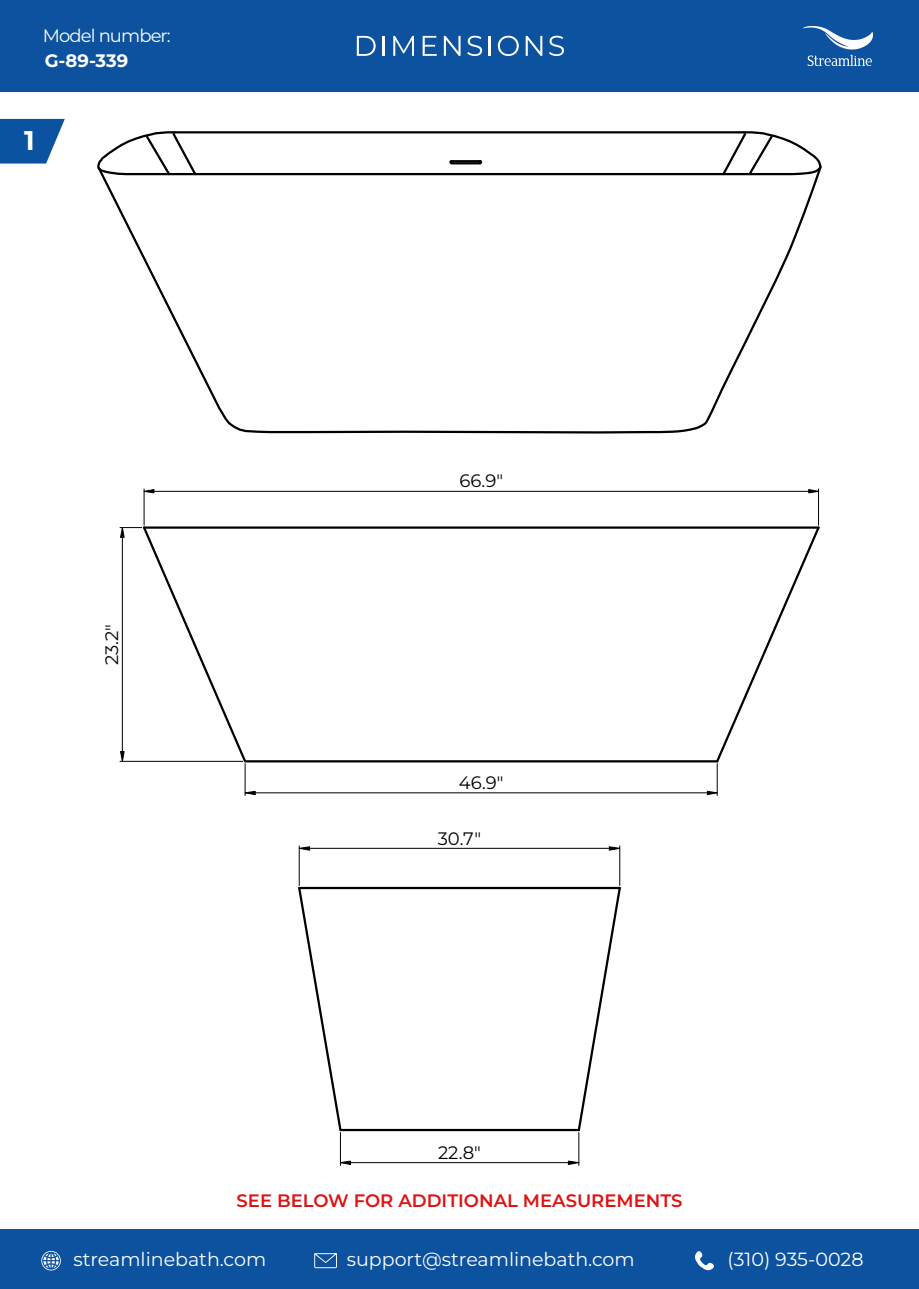
<style>
.page{position:relative;width:919px;height:1289px;background:#fff}
.page>*{position:absolute;margin:0;border:0;box-sizing:border-box;transform-origin:0 0}
.t1{font:100 27px "Montserrat";color:#fff}
.t2{font:19.05px "Montserrat";color:#fff}
.t3{font:100 18px "Montserrat";color:#dd1414}
.t4{font:100 18px "Montserrat";color:#000}
.t5{font:18px "Montserrat";letter-spacing:-.05em;color:#fff}
.t6{font:100 18px "Montserrat";color:#fff}
</style>
<div class="page">
<div style="left:0;top:0;width:918px;height:92px;background:#0d529f"></div>
<div style="left:0;top:1229px;width:918px;height:59px;background:#0d529f"></div>
<svg style="left:695px;top:1251px;width:19px;height:20px"></svg>
<svg style="left:314px;top:1253px;width:23px;height:15px"></svg>
<svg style="left:41px;top:1250px;width:20px;height:20px"></svg>
<svg style="left:357px;top:36px;width:18px;height:20px"></svg>
<hr style="left:382px;top:36px;width:2px;height:20px;background:#fff">
<svg style="left:393px;top:36px;width:21px;height:20px"></svg>
<svg style="left:422px;top:36px;width:14px;height:20px"></svg>
<svg style="left:444px;top:36px;width:16px;height:20px"></svg>
<svg style="left:467px;top:36px;width:15px;height:20px"></svg>
<hr style="left:489px;top:36px;width:2px;height:20px;background:#fff">
<svg style="left:498px;top:36px;width:20px;height:20px"></svg>
<svg style="left:525px;top:36px;width:17px;height:20px"></svg>
<svg style="left:549px;top:36px;width:15px;height:20px"></svg>
<img style="left:803px;top:27px;width:69px;height:38px">
<svg style="left:0;top:119px;width:65px;height:44px;background:#2e6bad"></svg>
<svg style="left:102px;top:177px;width:717px;height:257px"></svg>
<svg style="left:97px;top:131px;width:725px;height:46px"></svg>
<svg style="left:141px;top:524px;width:573px;height:239px"></svg>
<hr style="left:818px;top:489px;width:1px;height:36px;background:#000">
<hr style="left:144px;top:489px;width:1px;height:36px;background:#000">
<hr style="left:154px;top:491px;width:654px;height:1px;background:#000">
<svg style="left:807px;top:489px;width:11px;height:4px"></svg>
<svg style="left:143px;top:489px;width:12px;height:4px"></svg>
<hr style="left:120px;top:761px;width:123px;height:1px;background:#000">
<hr style="left:122px;top:537px;width:1px;height:214px;background:#000">
<svg style="left:120px;top:527px;width:22px;height:11px"></svg>
<svg style="left:120px;top:750px;width:5px;height:12px"></svg>
<svg style="left:714px;top:525px;width:106px;height:239px"></svg>
<hr style="left:716px;top:763px;width:1px;height:32px;background:#000">
<hr style="left:245px;top:763px;width:1px;height:32px;background:#000">
<hr style="left:255px;top:792px;width:452px;height:1px;background:#000">
<svg style="left:706px;top:790px;width:11px;height:5px"></svg>
<svg style="left:244px;top:790px;width:12px;height:5px"></svg>
<svg style="left:298px;top:885px;width:278px;height:247px"></svg>
<hr style="left:578px;top:1132px;width:1px;height:33px;background:#000">
<hr style="left:340px;top:1132px;width:1px;height:33px;background:#000">
<hr style="left:350px;top:1162px;width:218px;height:1px;background:#000">
<svg style="left:567px;top:1160px;width:12px;height:5px"></svg>
<svg style="left:339px;top:1160px;width:12px;height:5px"></svg>
<svg style="left:576px;top:885px;width:45px;height:247px"></svg>
<hr style="left:619px;top:846px;width:1px;height:39px;background:#000">
<hr style="left:299px;top:846px;width:1px;height:39px;background:#000">
<hr style="left:309px;top:848px;width:300px;height:1px;background:#000">
<svg style="left:608px;top:846px;width:12px;height:5px"></svg>
<svg style="left:298px;top:846px;width:12px;height:5px"></svg>
<p class="t5" style="left:43px;top:23px;width:129px">Model number:</p>
<p class="t6" style="left:45px;top:48px;width:85px">G-89-339</p>
<h1 class="t1" style="left:24px;top:123px;width:12px">1</h1>
<p class="t4" style="left:100px;top:665px;width:43px;rotate:-90deg">23.2″</p>
<p class="t4" style="left:459px;top:469px;width:45px">66.9″</p>
<p class="t4" style="left:459px;top:770px;width:46px">46.9″</p>
<p class="t4" style="left:438px;top:826px;width:45px">30.7″</p>
<p class="t4" style="left:438px;top:1140px;width:44px">22.8″</p>
<p class="t3" style="left:236px;top:1188px;width:447px">SEE BELOW FOR ADDITIONAL MEASUREMENTS</p>
<p class="t2" style="left:74px;top:1246px;width:194px">streamlinebath.com</p>
<p class="t2" style="left:347px;top:1246px;width:289px">support@streamlinebath.com</p>
<p class="t2" style="left:727px;top:1246px;width:137px">(310) 935-0028</p>
</div>
